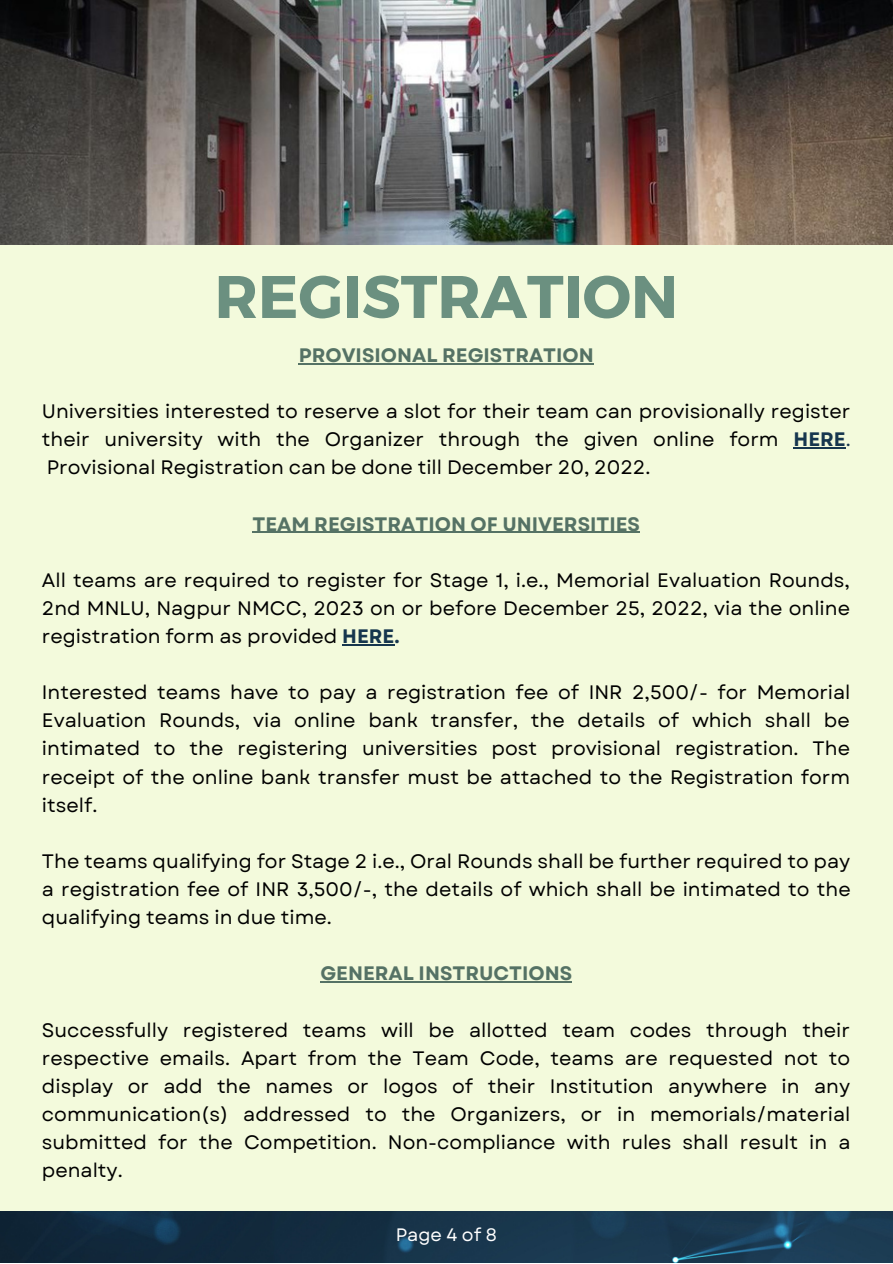
<style>
.page{position:relative;width:893px;height:1264px;background:#fff}
.page>*{position:absolute;margin:0;border:0;box-sizing:border-box;transform-origin:0 0}
.t1{font:700 60px "Montserrat";color:#6b9080}
.t2{font:19.5px/28px "Garet";color:#000;text-align:justify}
.t3{font:700 19.5px "Garet";color:#557265}
.t4{font:18px "Garet";color:#fff}
.s1{font-weight:700;color:#16364e}
.s2{color:#16364e}
</style>
<div class="page">
<img style="left:0;top:1209px;width:892px;height:53px">
<div style="left:0;top:0;width:892px;height:1209px;background:#f3fadc"></div>
<hr style="left:299px;top:363px;width:294px;height:1px;background:#557265">
<hr style="left:793px;top:447px;width:52px;height:1px;background:#16364e">
<hr style="left:252px;top:531px;width:388px;height:2px;background:#557265">
<hr style="left:342px;top:644px;width:52px;height:1px;background:#16364e">
<hr style="left:320px;top:981px;width:252px;height:1px;background:#557265">
<img style="left:0;top:0;width:892px;height:244px">
<h1 class="t1" style="left:214px;top:257px;width:465px">REGISTRATION</h1>
<p class="t3" style="left:299px;top:341px;width:296px">PROVISIONAL REGISTRATION</p>
<p class="t2" style="left:42px;top:397px;width:810px">Universities interested to reserve a slot for their team can provisionally register their university with the Organizer through the given online form <span class="s1">HERE</span><span class="s2">.<br></span>Provisional Registration can be done till December 20, 2022.</p>
<p class="t3" style="left:252px;top:509px;width:389px">TEAM REGISTRATION OF UNIVERSITIES</p>
<p class="t2" style="left:42px;top:566px;width:809px">All teams are required to register for Stage 1, i.e., Memorial Evaluation Rounds, 2nd MNLU, Nagpur NMCC, 2023 on or before December 25, 2022, via the online registration form as provided <span class="s1">HERE.</span></p>
<p class="t2" style="left:42px;top:678px;width:810px">Interested teams have to pay a registration fee of INR 2,500/- for Memorial Evaluation Rounds, via online bank transfer, the details of which shall be intimated to the registering universities post provisional registration. The receipt of the online bank transfer must be attached to the Registration form itself.</p>
<p class="t2" style="left:42px;top:847px;width:810px">The teams qualifying for Stage 2 i.e., Oral Rounds shall be further required to pay a registration fee of INR 3,500/-, the details of which shall be intimated to the qualifying teams in due time.</p>
<p class="t3" style="left:320px;top:959px;width:253px">GENERAL INSTRUCTIONS</p>
<p class="t2" style="left:42px;top:1015px;width:810px">Successfully registered teams will be allotted team codes through their respective emails. Apart from the Team Code, teams are requested not to display or add the names or logos of their Institution anywhere in any communication(s) addressed to the Organizers, or in memorials/material submitted for the Competition. Non-compliance with rules shall result in a penalty.</p>
<p class="t4" style="left:396px;top:1221px;width:103px">Page 4 of 8</p>
</div>
